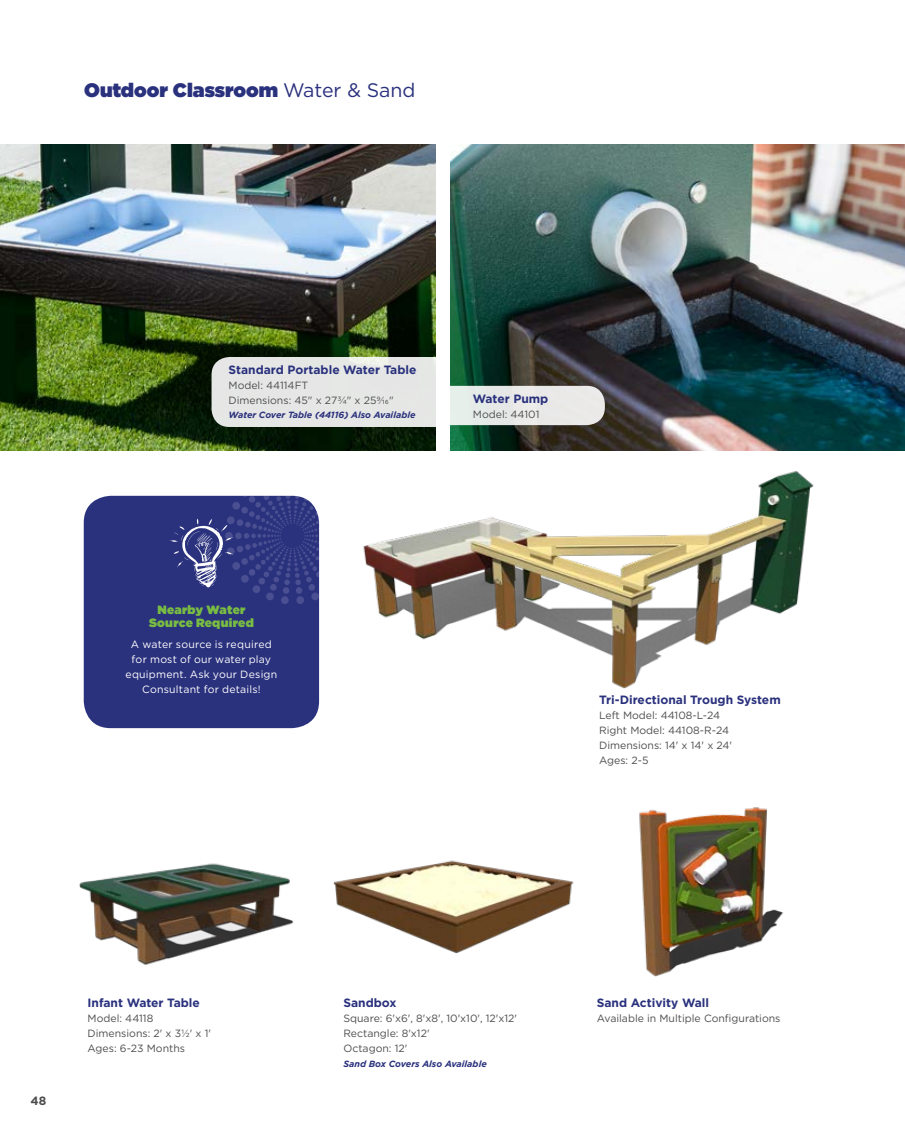
<style>
.page{position:relative;width:905px;height:1134px;background:#fff}
.page>*{position:absolute;margin:0;border:0;box-sizing:border-box;transform-origin:0 0}
.t1{font:900 19.5px "Gotham";color:#2a317d}
.t2{font:700 12px "Gotham";color:#2a317d}
.t3{font:900 12px/13.5px "Gotham";letter-spacing:.02em;color:#79bc43;text-align:center}
.t4{font:700 12px "Gotham";color:#4d4d4f}
.t5{font:10.5px/15px "Gotham";color:#4d4d4f}
.t6{font:10.5px/15px "Gotham";letter-spacing:.02em;color:#fff;text-align:center}
.t7{font:italic 700 9px "Gotham";color:#2a317d}
.s1{font-weight:400}
</style>
<div class="page">
<div style="left:84px;top:496px;width:235px;height:232px;background:#2a317d;border-radius:27px"></div>
<svg style="left:169px;top:495px;width:151px;height:109px"></svg>
<img style="left:363px;top:470px;width:451px;height:219px">
<img style="left:333px;top:860px;width:241px;height:94px">
<img style="left:0;top:144px;width:435px;height:306px">
<div style="left:211px;top:357px;width:225px;height:70px;background:#e5e6e5"></div>
<img style="left:451px;top:144px;width:453px;height:306px">
<div style="left:450px;top:386px;width:155px;height:39px;background:#e9eae9"></div>
<img style="left:79px;top:863px;width:214px;height:102px">
<img style="left:639px;top:807px;width:144px;height:170px">
<h1 class="t1" style="left:84px;top:76px;width:333px">Outdoor Classroom <span class="s1">Water &amp; Sand</span></h1>
<p class="t2" style="left:228px;top:362px;width:189px">Standard Portable Water Table</p>
<p class="t5" style="left:228px;top:378px;width:167px">Model: 44114FT<br>Dimensions: 45" x 273/4" x 259/16"</p>
<p class="t7" style="left:228px;top:408px;width:188px">Water Cover Table (44116) Also Available</p>
<p class="t2" style="left:473px;top:391px;width:77px">Water Pump</p>
<p class="t5" style="left:473px;top:406px;width:68px">Model: 44101</p>
<p class="t3" style="left:149px;top:602px;width:106px">Nearby Water<br>Source Required</p>
<p class="t6" style="left:125px;top:637px;width:153px">A water source is required for most of our water play equipment. Ask your Design<br>Consultant for details!</p>
<p class="t2" style="left:599px;top:692px;width:183px">Tri-Directional Trough System</p>
<p class="t5" style="left:599px;top:708px;width:134px">Left Model: 44108-L-24<br>Right Model: 44108-R-24<br>Dimensions: 14' x 14' x 24'<br>Ages: 2-5</p>
<p class="t4" style="left:31px;top:1093px;width:17px">48</p>
<p class="t2" style="left:88px;top:995px;width:114px">Infant Water Table</p>
<p class="t5" style="left:88px;top:1011px;width:125px">Model: 44118<br>Dimensions: 2' x 31/2' x 1'<br>Ages: 6-23 Months</p>
<p class="t2" style="left:343px;top:995px;width:55px">Sandbox</p>
<p class="t5" style="left:343px;top:1011px;width:175px">Square: 6'x6', 8'x8', 10'x10', 12'x12'<br>Rectangle: 8'x12'<br>Octagon: 12'</p>
<p class="t7" style="left:343px;top:1058px;width:145px">Sand Box Covers Also Available</p>
<p class="t2" style="left:596px;top:995px;width:114px">Sand Activity Wall</p>
<p class="t5" style="left:596px;top:1011px;width:185px">Available in Multiple Configurations</p>
</div>
